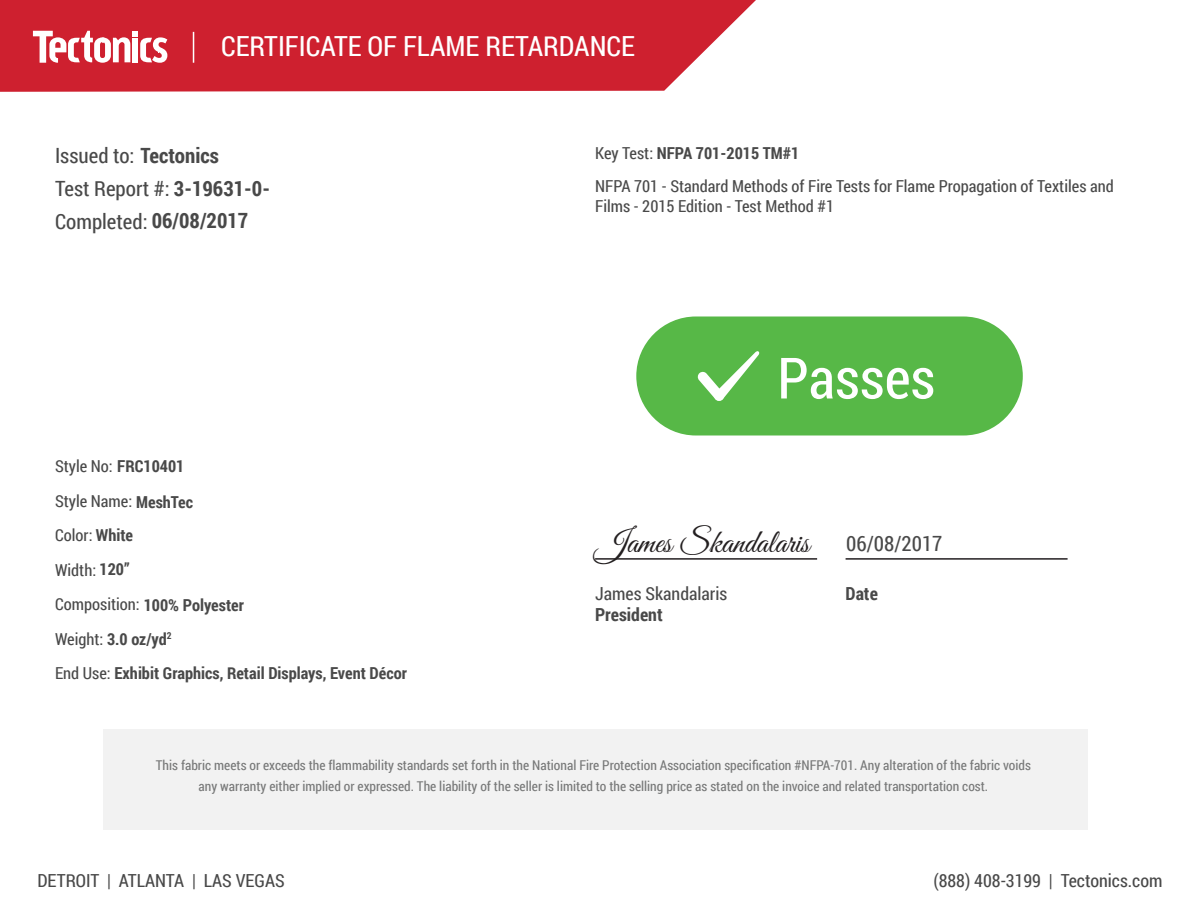
<style>
.page{position:relative;width:1188px;height:918px;background:#fff}
.page>*{position:absolute;margin:0;border:0;box-sizing:border-box;transform-origin:0 0}
.t1{font:57px "Roboto Condensed";color:#fff}
.t2{font:33px "Great Vibes";color:#231f20}
.t3{font:27.75px "Roboto Condensed";color:#fff}
.t4{font:21px/33px "Roboto Condensed";color:#494949}
.t5{font:18px "Roboto Condensed";color:#494949}
.t6{font:700 18px "Roboto Condensed";color:#494949}
.t7{font:700 16.5px/34.5px "Roboto Condensed";color:#494949}
.t8{font:16.5px/33px "Roboto Condensed";color:#494949}
.t9{font:13.5px/21px "Roboto Condensed";color:#777878;text-align:center}
.s1{font-weight:700}
.s2{font-weight:400}
</style>
<div class="page">
<svg style="left:0;top:0;width:756px;height:92px;background:#d1303e"></svg>
<svg style="left:33px;top:31px;width:134px;height:32px"></svg>
<hr style="left:193px;top:32px;width:1px;height:31px;background:#fff">
<div style="left:636px;top:317px;width:387px;height:118px;background:#57b847;border-radius:59px"></div>
<svg style="left:697px;top:351px;width:63px;height:50px"></svg>
<div style="left:103px;top:729px;width:985px;height:100px;background:#f2f2f2"></div>
<hr style="left:846px;top:558px;width:222px;height:2px;background:#241f21">
<hr style="left:595px;top:558px;width:222px;height:2px;background:#241f21">
<h3 class="t3" style="left:221px;top:27px;width:415px">CERTIFICATE OF FLAME RETARDANCE</h3>
<h3 class="t4" style="left:55px;top:139px;width:216px">Issued to: <span class="s1">Tectonics<br></span>Test Report #: <span class="s1">3-19631-0-<br></span>Completed: <span class="s1">06/08/2017</span></h3>
<p class="t7" style="left:55px;top:448px;width:353px"><span class="s2">Style No:</span> FRC10401<br><span class="s2">Style Name:</span> MeshTec<br><span class="s2">Color:</span> White<br><span class="s2">Width:</span> 120”<br><span class="s2">Composition:</span> 100% Polyester<br><span class="s2">Weight:</span> 3.0 oz/yd<sup>2<br></sup><span class="s2">End Use:</span> Exhibit Graphics, Retail Displays, Event Décor</p>
<p class="t8" style="left:595px;top:136px;width:520px">Key Test: <span class="s1">NFPA 701-2015 TM#1<br></span>NFPA 701 - Standard Methods of Fire Tests for Flame Propagation of Textiles and</p>
<p class="t8" style="left:595px;top:189px;width:241px">Films - 2015 Edition - Test Method #1</p>
<h1 class="t1" style="left:777px;top:339px;width:160px">Passes</h1>
<h2 class="t2" style="left:595px;top:524px;width:216px">James Skandalaris</h2>
<h3 class="t5" style="left:595px;top:581px;width:134px">James Skandalaris</h3>
<h3 class="t6" style="left:595px;top:602px;width:69px">President</h3>
<h3 class="t4" style="left:846px;top:526px;width:98px">06/08/2017</h3>
<h3 class="t6" style="left:846px;top:580px;width:34px">Date</h3>
<p class="t9" style="left:156px;top:755px;width:877px">This fabric meets or exceeds the flammability standards set forth in the National Fire Protection Association specification #NFPA-701. Any alteration of the fabric voids any warranty either implied or expressed. The liability of the seller is limited to the selling price as stated on the invoice and related transportation cost.</p>
<h3 class="t5" style="left:38px;top:868px;width:249px">DETROIT | ATLANTA | LAS VEGAS</h3>
<h3 class="t5" style="left:933px;top:868px;width:231px">(888) 408-3199 | Tectonics.com</h3>
</div>
